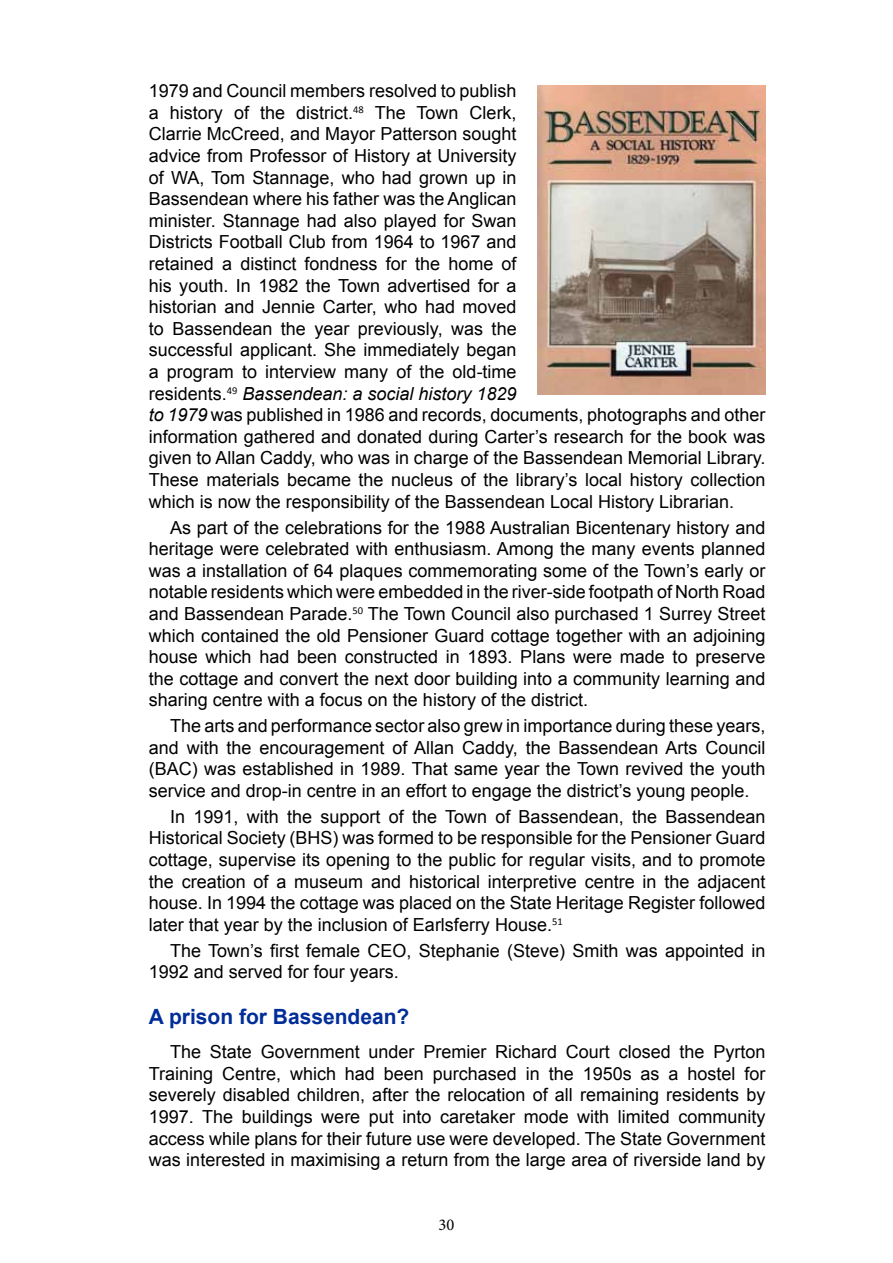
<style>
.page{position:relative;width:893px;height:1263px;background:#fff}
.page>*{position:absolute;margin:0;border:0;box-sizing:border-box;transform-origin:0 0}
.t1{font:700 21px "Arial";color:#002d99}
.t2{font:18px/21.6px "Arial";color:#000;text-align:justify}
.t3{font:16.5px "Minion Pro";color:#000}
.s1{font-style:italic}
</style>
<div class="page">
<img style="left:538px;top:85px;width:227px;height:309px">
<p class="t2" style="left:149px;top:80px;width:618px;text-align:left">1979 and Council members resolved to publish<br>a history of the district.<sup>48</sup> The Town Clerk,<br>Clarrie McCreed, and Mayor Patterson sought<br>advice from Professor of History at University<br>of WA, Tom Stannage, who had grown up in<br>Bassendean where his father was the Anglican<br>minister. Stannage had also played for Swan<br>Districts Football Club from 1964 to 1967 and<br>retained a distinct fondness for the home of<br>his youth. In 1982 the Town advertised for a<br>historian and Jennie Carter, who had moved<br>to Bassendean the year previously, was the<br>successful applicant. She immediately began<br>a program to interview many of the old-time<br>residents.<sup>49</sup> <span class="s1">Bassendean: a social history 1829<br>to 1979</span> was published in 1986 and records, documents, photographs and other information gathered and donated during Carter’s research for the book was given to Allan Caddy, who was in charge of the Bassendean Memorial Library.<br>These materials became the nucleus of the library’s local history collection which is now the responsibility of the Bassendean Local History Librarian.</p>
<p class="t2" style="left:149px;top:517px;width:618px;text-indent:21px">As part of the celebrations for the 1988 Australian Bicentenary history and heritage were celebrated with enthusiasm. Among the many events planned was a installation of 64 plaques commemorating some of the Town’s early or notable residents which were embedded in the river-side footpath of North Road and Bassendean Parade.<sup>50</sup> The Town Council also purchased 1 Surrey Street which contained the old Pensioner Guard cottage together with an adjoining house which had been constructed in 1893. Plans were made to preserve the cottage and convert the next door building into a community learning and sharing centre with a focus on the history of the district.</p>
<p class="t2" style="left:149px;top:715px;width:618px;text-indent:21px">The arts and performance sector also grew in importance during these years, and with the encouragement of Allan Caddy, the Bassendean Arts Council (BAC) was established in 1989. That same year the Town revived the youth service and drop-in centre in an effort to engage the district’s young people.</p>
<p class="t2" style="left:149px;top:806px;width:618px;text-indent:21px">In 1991, with the support of the Town of Bassendean, the Bassendean Historical Society (BHS) was formed to be responsible for the Pensioner Guard cottage, supervise its opening to the public for regular visits, and to promote the creation of a museum and historical interpretive centre in the adjacent house. In 1994 the cottage was placed on the State Heritage Register followed later that year by the inclusion of Earlsferry House.<sup>51</sup></p>
<p class="t2" style="left:149px;top:940px;width:618px;text-indent:21px">The Town’s first female CEO, Stephanie (Steve) Smith was appointed in<br>1992 and served for four years.</p>
<p class="t1" style="left:149px;top:1002px;width:262px">A prison for Bassendean?</p>
<p class="t2" style="left:149px;top:1041px;width:618px;text-indent:21px">The State Government under Premier Richard Court closed the Pyrton Training Centre, which had been purchased in the 1950s as a hostel for severely disabled children, after the relocation of all remaining residents by 1997. The buildings were put into caretaker mode with limited community access while plans for their future use were developed. The State Government was interested in maximising a return from the large area of riverside land by</p>
<p class="t3" style="left:439px;top:1214px;width:17px">30</p>
</div>
